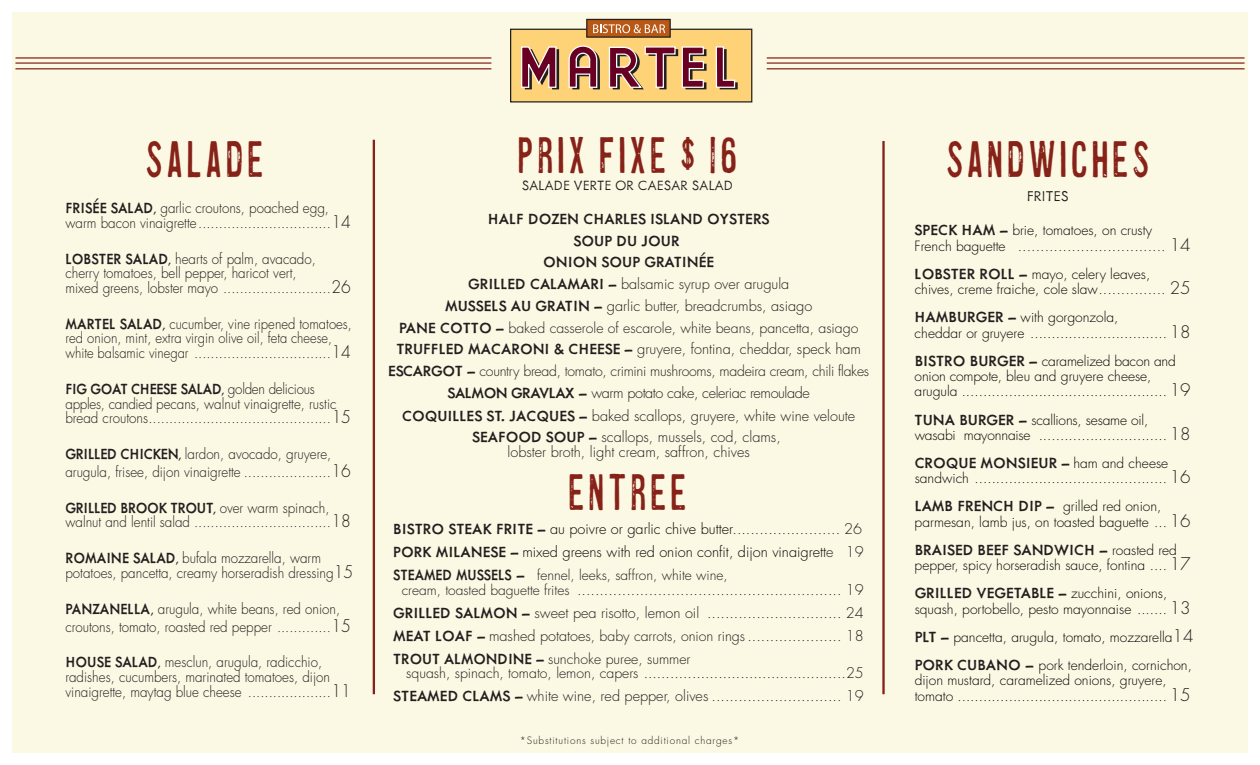
<style>
.page{position:relative;width:1260px;height:765px;background:#fff}
.page>*{position:absolute;margin:0;border:0;box-sizing:border-box;transform-origin:0 0}
.t1{font:53.38px "Coldsmith Pro";letter-spacing:.1em;color:#872219;scale:.79 1}
.t2{font:500 16.88px/21.8px "Metallophile Sp 8";color:#231f20;text-align:center}
.t3{font:500 16.88px "Metallophile Sp 8";letter-spacing:-.02em;color:#231f20;scale:.92 1}
.t4{font:500 16.88px "Metallophile Sp 8";letter-spacing:-.02em;color:#231f20;scale:.93 1}
.t5{font:300 16.25px "Metallophile Sp 8";color:#231f20}
.t6{font:300 15.38px "Metallophile Sp 8";color:#231f20}
.t7{font:300 14.5px/14.8px "Futura";color:#231f20;scale:.93 1}
.t8{font:300 14.5px/23px "Futura";color:#231f20;text-align:center}
.t9{font:300 14.5px/14.8px "Futura";color:#231f20;scale:.91 1}
.t10{font:300 14.5px/23px "Futura";color:#050504}
.t11{font:300 14px "Futura";color:#231f20}
.t12{font:300 14px "Futura";letter-spacing:-.02em;color:#231f20}
.t13{font:300 13.75px/15.4px "Futura";color:#050504}
.t14{font:300 13.75px "Futura";color:#231f20}
.t15{font:300 10px "Futura";letter-spacing:.08em;color:#231f20}
.s1{font-family:"Metallophile Sp 8";font-weight:500;font-size:16.88px}
.s2{font-family:"Metallophile Sp 8"}
.s3{font-size:16.88px}
.s4{font-weight:300;font-size:14.5px}
.s5{font-family:"Futura";font-weight:300;font-size:14.5px}
.s6{font-family:"Metallophile Sp 8";font-weight:500;font-size:16.88px;color:#231f20}
.s7{font-size:13.75px;color:#050504}
.s8{font-size:14.5px;color:#231f20}
.s9{font-size:16.88px;color:#231f20}
.s10{font-family:"Futura";font-weight:300;font-size:13.75px;color:#050504}
.s11{color:#231f20}
.s12{font-family:"Metallophile Sp 8";font-weight:500;font-size:17px}
.s13{font-size:13.75px}
.s14{font-size:14px}
</style>
<div class="page">
<div style="left:0;top:0;width:1258px;height:765px;background:#fbf8e3"></div>
<div style="left:510px;top:29px;width:242px;height:74px;background:#fed378;border:1px solid #231f20"></div>
<svg style="left:521px;top:46px;width:38px;height:43px"></svg>
<svg style="left:568px;top:45px;width:32px;height:44px"></svg>
<svg style="left:608px;top:46px;width:99px;height:43px"></svg>
<svg style="left:715px;top:46px;width:23px;height:43px"></svg>
<div style="left:586px;top:19px;width:85px;height:19px;background:#b95814;border:1px solid #231f20"></div>
<svg style="left:593px;top:24px;width:72px;height:9px"></svg>
<hr style="left:15px;top:57px;width:476px;height:2px;background:#872219">
<hr style="left:15px;top:62px;width:476px;height:2px;background:#872219">
<hr style="left:15px;top:68px;width:476px;height:1px;background:#872219">
<hr style="left:767px;top:57px;width:478px;height:2px;background:#872219">
<hr style="left:767px;top:62px;width:478px;height:2px;background:#872219">
<hr style="left:767px;top:68px;width:478px;height:1px;background:#872219">
<hr style="left:373px;top:140px;width:2px;height:554px;background:#872219">
<hr style="left:882px;top:141px;width:3px;height:553px;background:#872219">
<div style="left:1249px;top:0;width:11px;height:765px;background:#fff"></div>
<div style="left:0;top:0;width:11px;height:765px;background:#fff"></div>
<div style="left:0;top:0;width:1260px;height:11px;background:#fff"></div>
<div style="left:0;top:754px;width:1260px;height:11px;background:#fff"></div>
<h1 class="t1" style="left:518px;top:125px;width:279px">PRIX FIXE $ 16</h1>
<p class="t6" style="left:522px;top:176px;width:213px">SALADE VERTE OR CAESAR SALAD</p>
<h1 class="t1" style="left:146px;top:129px;width:150px">SALADE</h1>
<h1 class="t1" style="left:946px;top:129px;width:258px">SANDWICHES</h1>
<p class="t5" style="left:1027px;top:186px;width:44px">FRITES</p>
<p class="t7" style="left:65px;top:201px;width:308px"><span class="s1">FRISÉE SALAD</span><span class="s2">,</span> garlic croutons, poached egg, warm bacon vinaigrette................................<span class="s3">14</span></p>
<p class="t7" style="left:65px;top:251px;width:308px"><span class="s1">LOBSTER SALAD</span><span class="s2">,</span> hearts of palm, avacado, cherry tomatoes, bell pepper, haricot vert,<br>mixed greens, lobster mayo ..........................<span class="s3">26</span></p>
<p class="t9" style="left:65px;top:317px;width:316px"><span class="s1">MARTEL SALAD</span><span class="s2">,</span> cucumber, vine ripened tomatoes, red onion, mint, extra virgin olive oil, feta cheese, white balsamic vinegar .................................<span class="s3">14</span></p>
<p class="t3" style="left:65px;top:379px;width:273px">FIG GOAT CHEESE SALAD<span class="s4">,</span> <span class="s5">golden delicious</span></p>
<p class="t7" style="left:65px;top:396px;width:308px">apples, candied pecans, walnut vinaigrette, rustic bread croutons............................................<span class="s3">15</span></p>
<p class="t7" style="left:65px;top:445px;width:308px;line-height:17.9px"><span class="s1">GRILLED CHICKEN</span><span class="s2">,</span> lardon, avocado, gruyere, arugula, frisee, dijon vinaigrette .....................<span class="s3">16</span></p>
<p class="t4" style="left:65px;top:497px;width:285px">GRILLED BROOK TROUT<span class="s4">,</span> <span class="s5">over warm spinach,</span></p>
<p class="t7" style="left:65px;top:515px;width:308px">walnut and lentil salad .................................<span class="s3">18</span></p>
<p class="t7" style="left:65px;top:551px;width:311px"><span class="s1">ROMAINE SALAD</span><span class="s2">,</span> bufala mozzarella, warm potatoes, pancetta, creamy horseradish dressing <span class="s3">15</span></p>
<p class="t7" style="left:65px;top:600px;width:308px;line-height:17.9px"><span class="s1">PANZANELLA</span><span class="s2">,</span> arugula, white beans, red onion, croutons, tomato, roasted red pepper .............<span class="s3">15</span></p>
<p class="t7" style="left:65px;top:655px;width:308px"><span class="s1">HOUSE SALAD</span><span class="s2">,</span> mesclun, arugula, radicchio, radishes, cucumbers, marinated tomatoes, dijon vinaigrette, maytag blue cheese ....................<span class="s3">11</span></p>
<p class="t2" style="left:488px;top:207px;width:283px">HALF DOZEN CHARLES ISLAND OYSTERS<br>SOUP DU JOUR<br>ONION SOUP GRATINÉE</p>
<p class="t8" style="left:445px;top:273px;width:369px;line-height:21.8px"><span class="s1">GRILLED CALAMARI –</span> balsamic syrup over arugula<br><span class="s1">MUSSELS AU GRATIN –</span> garlic butter, breadcrumbs, asiago</p>
<p class="t11" style="left:399px;top:319px;width:461px"><span class="s1">PANE COTTO –</span> baked casserole of escarole, white beans, pancetta, asiago</p>
<p class="t8" style="left:396px;top:338px;width:466px"><span class="s1">TRUFFLED MACARONI &amp; CHEESE –</span> gruyere, fontina, cheddar, speck ham</p>
<p class="t12" style="left:388px;top:362px;width:482px"><span class="s1">ESCARGOT –</span> country bread, tomato, crimini mushrooms, madeira cream, chili flakes</p>
<p class="t8" style="left:402px;top:382px;width:455px;line-height:22.4px"><span class="s1">SALMON GRAVLAX –</span> warm potato cake, celeriac remoulade<br><span class="s1">COQUILLES ST. JACQUES –</span> baked scallops, gruyere, white wine veloute<br><span class="s1">SEAFOOD SOUP –</span> scallops, mussels, cod, clams,</p>
<p class="t8" style="left:508px;top:440px;width:244px">lobster broth, light cream, saffron, chives</p>
<p class="t13" style="left:915px;top:223px;width:239px"><span class="s6">SPECK HAM –</span> brie, tomatoes, on crusty</p>
<p class="t8" style="left:915px;top:234px;width:277px"><span class="s7">French baguette</span> ................................. <span class="s3">14</span></p>
<p class="t13" style="left:915px;top:267px;width:277px"><span class="s6">LOBSTER ROLL –</span> mayo, celery leaves, chives, creme fraiche, cole slaw<span class="s8">...............</span> <span class="s9">25</span></p>
<p class="t13" style="left:915px;top:310px;width:277px"><span class="s6">HAMBURGER –</span> with gorgonzola,<br>cheddar or gruyere ................................ <span class="s9">18</span></p>
<p class="t13" style="left:915px;top:353px;width:277px"><span class="s6">BISTRO BURGER –</span> caramelized bacon and onion compote, bleu and gruyere cheese, arugula ................................................ <span class="s9">19</span></p>
<p class="t13" style="left:915px;top:412px;width:277px"><span class="s6">TUNA BURGER –</span> scallions, sesame oil, wasabi mayonnaise .............................. <span class="s9">18</span></p>
<p class="t2" style="left:915px;top:451px;width:255px">CROQUE MONSIEUR – <span class="s10">ham and cheese</span></p>
<p class="t13" style="left:915px;top:465px;width:277px;line-height:28.1px">sandwich ............................................. <span class="s9">16<br></span><span class="s6">LAMB FRENCH DIP –</span> grilled red onion,</p>
<p class="t13" style="left:915px;top:514px;width:277px">parmesan, lamb jus, on toasted baguette ... <span class="s9">16</span></p>
<p class="t2" style="left:915px;top:538px;width:264px">BRAISED BEEF SANDWICH – <span class="s10">roasted red</span></p>
<p class="t13" style="left:915px;top:558px;width:277px">pepper, spicy horseradish sauce, fontina .... <span class="s9">17</span></p>
<p class="t2" style="left:915px;top:582px;width:254px">GRILLED VEGETABLE – <span class="s10">zucchini, onions,</span></p>
<p class="t13" style="left:915px;top:595px;width:280px;line-height:28.1px">squash, portobello, pesto mayonnaise ....... <span class="s9">13<br></span><span class="s6">PLT –</span> pancetta, arugula, tomato, mozzarella <span class="s9">14<br></span><span class="s6">PORK CUBANO –</span> pork tenderloin, cornichon,</p>
<p class="t13" style="left:915px;top:673px;width:277px">dijon mustard, caramelized onions, gruyere, tomato ................................................. <span class="s9">15</span></p>
<h1 class="t1" style="left:569px;top:463px;width:151px">ENTREE</h1>
<p class="t10" style="left:393px;top:517px;width:472px"><span class="s6">BISTRO STEAK FRITE –</span> au poivre or garlic chive butter<span class="s11">........................ 26<br></span><span class="s6">PORK MILANESE –</span> mixed greens with red onion confit, dijon vinaigrett<span class="s11">e 19</span></p>
<p class="t14" style="left:393px;top:566px;width:336px"><span class="s12">STEAMED MUSSELS</span> <span class="s1">–</span> fennel, leeks, saffron, white wine,</p>
<p class="t8" style="left:393px;top:579px;width:472px"><span class="s13">cream, toasted baguette frites</span> ........................................................... 19<br><span class="s1">GRILLED SALMON –</span> sweet pea risotto, lemon oil .............................. 24<br><span class="s1">MEAT LOAF –</span> mashed potatoes<span class="s14">, baby carrots, onion rings</span> ..................... 18</p>
<p class="t11" style="left:393px;top:650px;width:299px"><span class="s1">TROUT ALMONDINE –</span> sunchoke puree, summer</p>
<p class="t8" style="left:393px;top:662px;width:472px;text-align:right"><span class="s14">squash, spinach, tomato, lemon, capers</span> ..............................................25<br><span class="s1">STEAMED CLAMS –</span> white wine, red pepper, olives ............................. 19</p>
<p class="t15" style="left:520px;top:735px;width:221px">*Substitutions subject to additional charges*</p>
</div>
